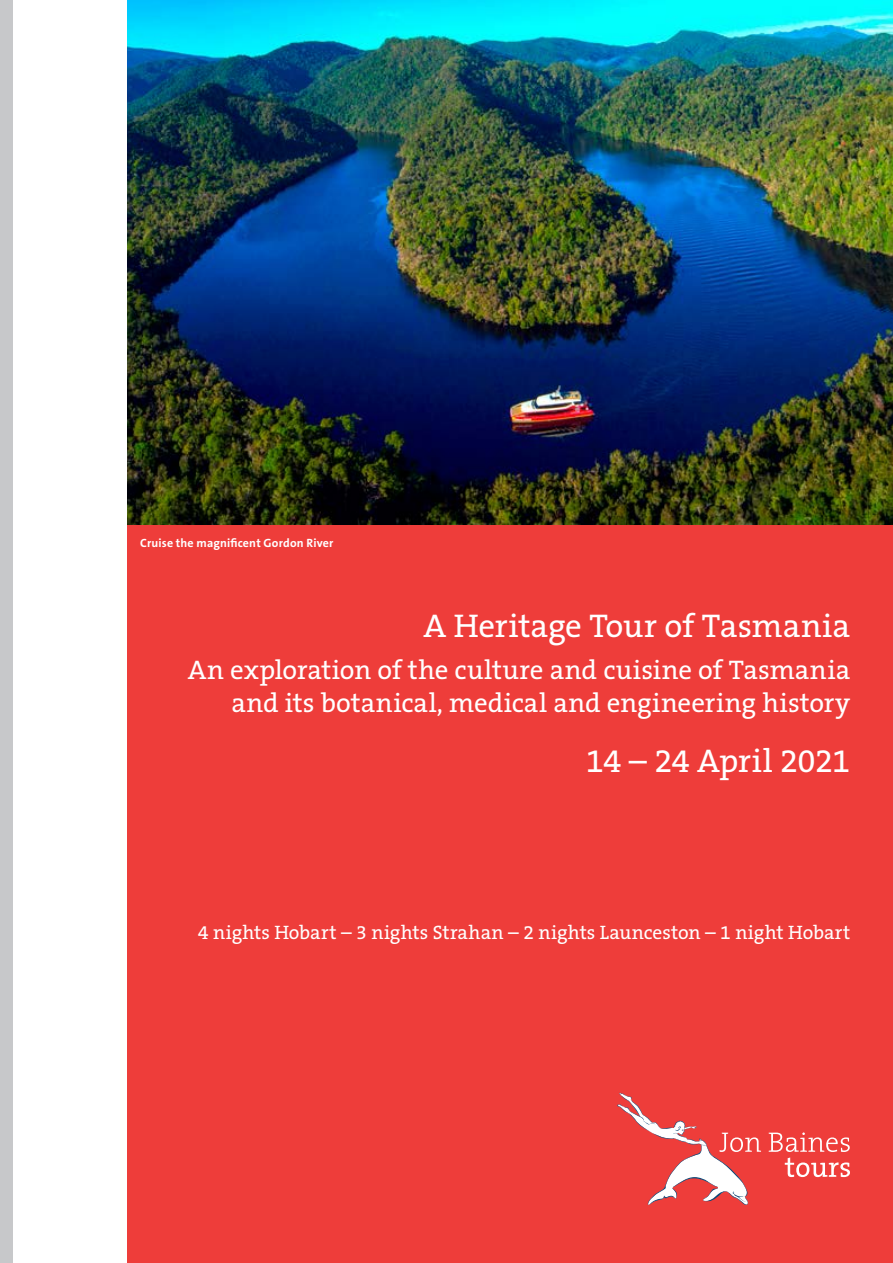
<style>
.page{position:relative;width:893px;height:1263px;background:#fff}
.page>*{position:absolute;margin:0;border:0;box-sizing:border-box;transform-origin:0 0}
.t1{font:33px "The Serif B5 Plain";letter-spacing:-.01em;color:#fff}
.t2{font:27px/32.4px "The Serif B5 Plain";color:#fff;text-align:right}
.t3{font:19.5px "The Serif B5 Plain";color:#fff}
.t4{font:700 12px "The Sans B7";letter-spacing:.015em;color:#fff}
</style>
<div class="page">
<div style="left:128px;top:502px;width:765px;height:761px;background:#ee3d3a"></div>
<svg style="left:617px;top:1092px;width:144px;height:113px"></svg>
<svg style="left:769px;top:1132px;width:81px;height:45px"></svg>
<img style="left:128px;top:0;width:765px;height:524px">
<div style="left:0;top:0;width:13px;height:1263px;background:#c7c8ca"></div>
<p class="t4" style="left:140px;top:536px;width:195px">Cruise the magnificent Gordon River</p>
<p class="t1" style="left:423px;top:608px;width:428px">A Heritage Tour of Tasmania</p>
<p class="t2" style="left:188px;top:655px;width:664px">An exploration of the culture and cuisine of Tasmania and its botanical, medical and engineering history</p>
<p class="t1" style="left:586px;top:743px;width:266px">14 – 24 April 2021</p>
<p class="t3" style="left:198px;top:923px;width:654px">4 nights Hobart – 3 nights Strahan – 2 nights Launceston – 1 night Hobart</p>
</div>
